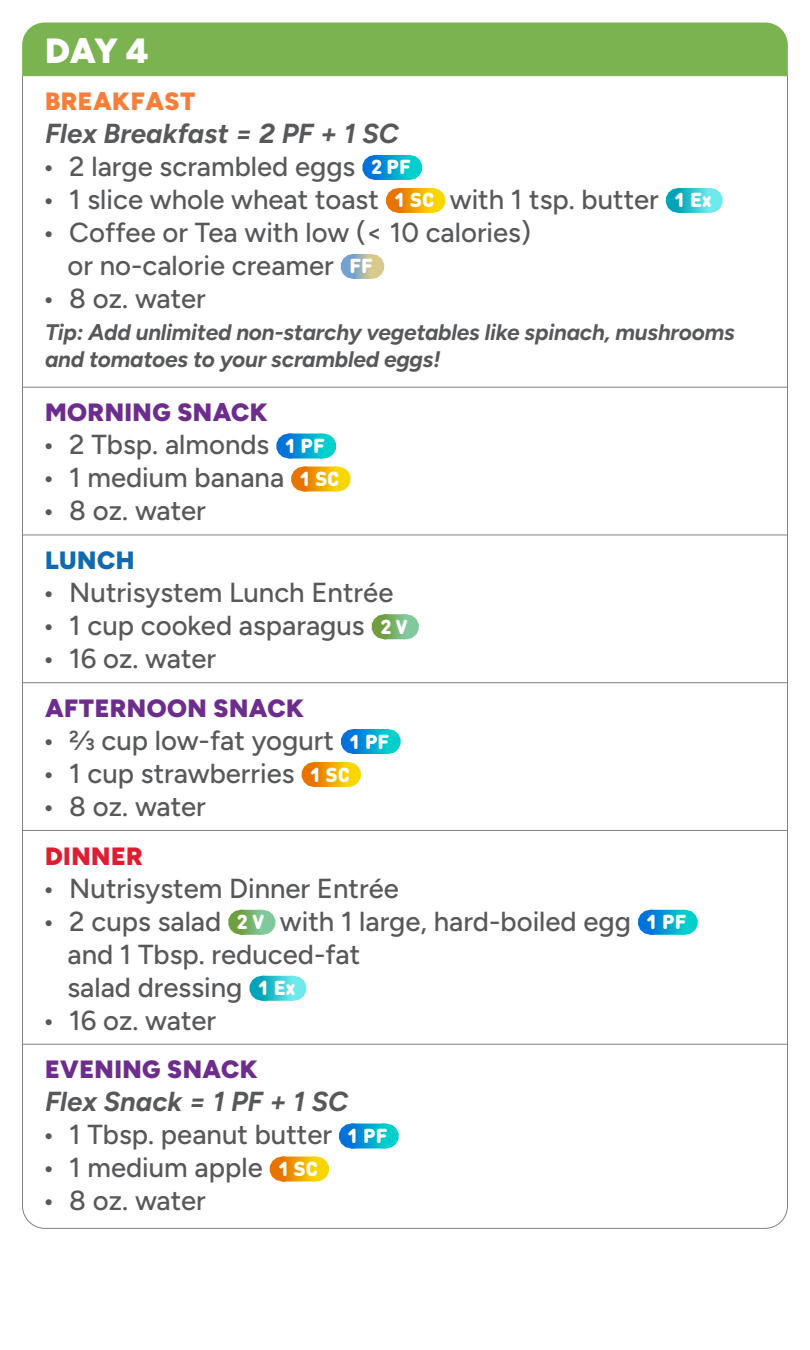
<style>
.page{position:relative;width:810px;height:1350px;background:#fff}
.page>*{position:absolute;margin:0;border:0;box-sizing:border-box;transform-origin:0 0}
.Day_Header{font:900 35px "Figtree";color:#fff}
.t1{font:500 27.5px/33px "Figtree";color:#57585a}
.Flex_Paragraph{font:italic 700 27.5px "Figtree";color:#57585a}
.Meal{font:900 25px "Figtree";letter-spacing:.02em;color:#6d2d8c}
.Meal_-_Top{font:900 25px "Figtree";letter-spacing:.02em;color:#f47f3b}
.Meal-2{font:900 25px "Figtree";letter-spacing:.02em;color:#dc1e31}
.Meal-3{font:900 25px "Figtree";letter-spacing:.02em;color:#126aae}
.Tip_Paragraph{font:italic 700 22.5px/27px "Figtree";letter-spacing:-.01em;color:#57585a}
.s1{font-family:"DIN Round OT";font-weight:900;font-size:20px;color:#fff}
</style>
<div class="page">
<div style="left:22px;top:22px;width:766px;height:53px;background:#7bb350"></div>
<hr style="left:22px;top:76px;width:1px;height:40px;background:#808285">
<hr style="left:787px;top:76px;width:1px;height:40px;background:#808285">
<hr style="left:22px;top:75px;width:766px;height:1px;background:#7bb350">
<hr style="left:22px;top:110px;width:1px;height:274px;background:#808285">
<hr style="left:787px;top:110px;width:1px;height:274px;background:#808285">
<svg style="left:376px;top:155px;width:15px;height:25px"></svg>
<svg style="left:375px;top:155px;width:1px;height:25px"></svg>
<svg style="left:391px;top:155px;width:17px;height:25px"></svg>
<svg style="left:399px;top:188px;width:15px;height:25px"></svg>
<svg style="left:398px;top:188px;width:1px;height:25px"></svg>
<svg style="left:414px;top:188px;width:18px;height:25px"></svg>
<svg style="left:679px;top:188px;width:14px;height:25px"></svg>
<svg style="left:678px;top:188px;width:1px;height:25px"></svg>
<svg style="left:693px;top:188px;width:16px;height:25px"></svg>
<svg style="left:354px;top:254px;width:7px;height:25px"></svg>
<svg style="left:353px;top:254px;width:1px;height:25px"></svg>
<svg style="left:361px;top:254px;width:10px;height:25px"></svg>
<hr style="left:22px;top:384px;width:1px;height:44px;background:#808285">
<hr style="left:787px;top:384px;width:1px;height:44px;background:#808285">
<hr style="left:22px;top:387px;width:766px;height:1px;background:#808285">
<hr style="left:22px;top:421px;width:1px;height:117px;background:#808285">
<hr style="left:787px;top:421px;width:1px;height:117px;background:#808285">
<svg style="left:290px;top:434px;width:15px;height:25px"></svg>
<svg style="left:289px;top:434px;width:1px;height:25px"></svg>
<svg style="left:305px;top:434px;width:17px;height:25px"></svg>
<svg style="left:304px;top:467px;width:16px;height:25px"></svg>
<svg style="left:303px;top:467px;width:1px;height:25px"></svg>
<svg style="left:320px;top:467px;width:17px;height:25px"></svg>
<hr style="left:22px;top:532px;width:1px;height:43px;background:#808285">
<hr style="left:787px;top:532px;width:1px;height:43px;background:#808285">
<hr style="left:22px;top:535px;width:766px;height:1px;background:#808285">
<hr style="left:22px;top:569px;width:1px;height:117px;background:#808285">
<hr style="left:787px;top:569px;width:1px;height:117px;background:#808285">
<svg style="left:385px;top:614px;width:9px;height:25px"></svg>
<svg style="left:384px;top:614px;width:1px;height:25px"></svg>
<svg style="left:394px;top:614px;width:11px;height:25px"></svg>
<hr style="left:22px;top:679px;width:1px;height:44px;background:#808285">
<hr style="left:787px;top:679px;width:1px;height:44px;background:#808285">
<hr style="left:22px;top:682px;width:766px;height:1px;background:#808285">
<hr style="left:22px;top:717px;width:1px;height:117px;background:#808285">
<hr style="left:787px;top:717px;width:1px;height:117px;background:#808285">
<svg style="left:354px;top:729px;width:16px;height:25px"></svg>
<svg style="left:353px;top:729px;width:1px;height:25px"></svg>
<svg style="left:370px;top:729px;width:17px;height:25px"></svg>
<svg style="left:315px;top:762px;width:15px;height:25px"></svg>
<svg style="left:314px;top:762px;width:1px;height:25px"></svg>
<svg style="left:330px;top:762px;width:17px;height:25px"></svg>
<hr style="left:22px;top:827px;width:1px;height:44px;background:#808285">
<hr style="left:787px;top:827px;width:1px;height:44px;background:#808285">
<hr style="left:22px;top:830px;width:766px;height:1px;background:#808285">
<hr style="left:22px;top:865px;width:1px;height:183px;background:#808285">
<hr style="left:787px;top:865px;width:1px;height:183px;background:#808285">
<svg style="left:242px;top:910px;width:9px;height:25px"></svg>
<svg style="left:241px;top:910px;width:1px;height:25px"></svg>
<svg style="left:251px;top:910px;width:11px;height:25px"></svg>
<svg style="left:651px;top:910px;width:16px;height:25px"></svg>
<svg style="left:650px;top:910px;width:1px;height:25px"></svg>
<svg style="left:667px;top:910px;width:17px;height:25px"></svg>
<svg style="left:263px;top:976px;width:14px;height:25px"></svg>
<svg style="left:262px;top:976px;width:1px;height:25px"></svg>
<svg style="left:277px;top:976px;width:16px;height:25px"></svg>
<hr style="left:22px;top:1041px;width:1px;height:44px;background:#808285">
<hr style="left:787px;top:1041px;width:1px;height:44px;background:#808285">
<hr style="left:22px;top:1044px;width:766px;height:1px;background:#808285">
<hr style="left:22px;top:1078px;width:1px;height:117px;background:#808285">
<hr style="left:787px;top:1078px;width:1px;height:117px;background:#808285">
<svg style="left:352px;top:1124px;width:16px;height:25px"></svg>
<svg style="left:351px;top:1124px;width:1px;height:25px"></svg>
<svg style="left:368px;top:1124px;width:17px;height:25px"></svg>
<svg style="left:22px;top:1157px;width:766px;height:72px"></svg>
<p class="Day_Header" style="left:45px;top:29px;width:105px">DAY 4</p>
<p class="Meal_-_Top" style="left:45px;top:85px;width:152px">BREAKFAST</p>
<p class="Flex_Paragraph" style="left:45px;top:117px;width:355px">Flex Breakfast = 2 PF + 1 SC</p>
<p class="t1" style="left:42px;top:150px;width:370px">• 2 large scrambled eggs <span class="s1">2 PF</span></p>
<p class="t1" style="left:42px;top:183px;width:671px">• 1 slice whole wheat toast <span class="s1">1 SC</span> with 1 tsp. butter <span class="s1">1 Ex</span></p>
<p class="t1" style="left:68px;top:216px;width:465px;text-indent:-25px">• Coffee or Tea with low (&lt; 10 calories) or no-calorie creamer <span class="s1">FF</span></p>
<p class="t1" style="left:42px;top:282px;width:165px">• 8 oz. water</p>
<p class="Tip_Paragraph" style="left:45px;top:318px;width:692px">Tip: Add unlimited non-starchy vegetables like spinach, mushrooms and tomatoes to your scrambled eggs!</p>
<p class="Meal" style="left:45px;top:397px;width:224px">MORNING SNACK</p>
<p class="t1" style="left:42px;top:428px;width:284px">• 2 Tbsp. almonds <span class="s1">1 PF</span></p>
<p class="t1" style="left:42px;top:461px;width:299px">• 1 medium banana <span class="s1">1 SC</span></p>
<p class="t1" style="left:42px;top:494px;width:165px">• 8 oz. water</p>
<p class="Meal-3" style="left:45px;top:545px;width:91px">LUNCH</p>
<p class="t1" style="left:42px;top:576px;width:353px">• Nutrisystem Lunch Entrée</p>
<p class="t1" style="left:42px;top:609px;width:367px">• 1 cup cooked asparagus <span class="s1">2 V</span></p>
<p class="t1" style="left:42px;top:642px;width:175px">• 16 oz. water</p>
<p class="Meal" style="left:45px;top:692px;width:261px">AFTERNOON SNACK</p>
<p class="t1" style="left:42px;top:724px;width:349px">• 2/3 cup low-fat yogurt <span class="s1">1 PF</span></p>
<p class="t1" style="left:42px;top:757px;width:309px">• 1 cup strawberries <span class="s1">1 SC</span></p>
<p class="t1" style="left:42px;top:790px;width:165px">• 8 oz. water</p>
<p class="Meal-2" style="left:45px;top:840px;width:99px">DINNER</p>
<p class="t1" style="left:42px;top:871px;width:358px">• Nutrisystem Dinner Entrée</p>
<p class="t1" style="left:68px;top:904px;width:621px;text-indent:-25px">• 2 cups salad <span class="s1">2 V</span> with 1 large, hard-boiled egg <span class="s1">1 PF </span>and 1 Tbsp. reduced-fat<br>salad dressing <span class="s1">1 Ex</span></p>
<p class="t1" style="left:42px;top:1003px;width:175px">• 16 oz. water</p>
<p class="Meal" style="left:45px;top:1054px;width:214px">EVENING SNACK</p>
<p class="Flex_Paragraph" style="left:45px;top:1085px;width:305px">Flex Snack = 1 PF + 1 SC</p>
<p class="t1" style="left:42px;top:1118px;width:347px">• 1 Tbsp. peanut butter <span class="s1">1 PF</span></p>
<p class="t1" style="left:42px;top:1151px;width:277px">• 1 medium apple <span class="s1">1 SC</span></p>
<p class="t1" style="left:42px;top:1184px;width:165px">• 8 oz. water</p>
</div>
